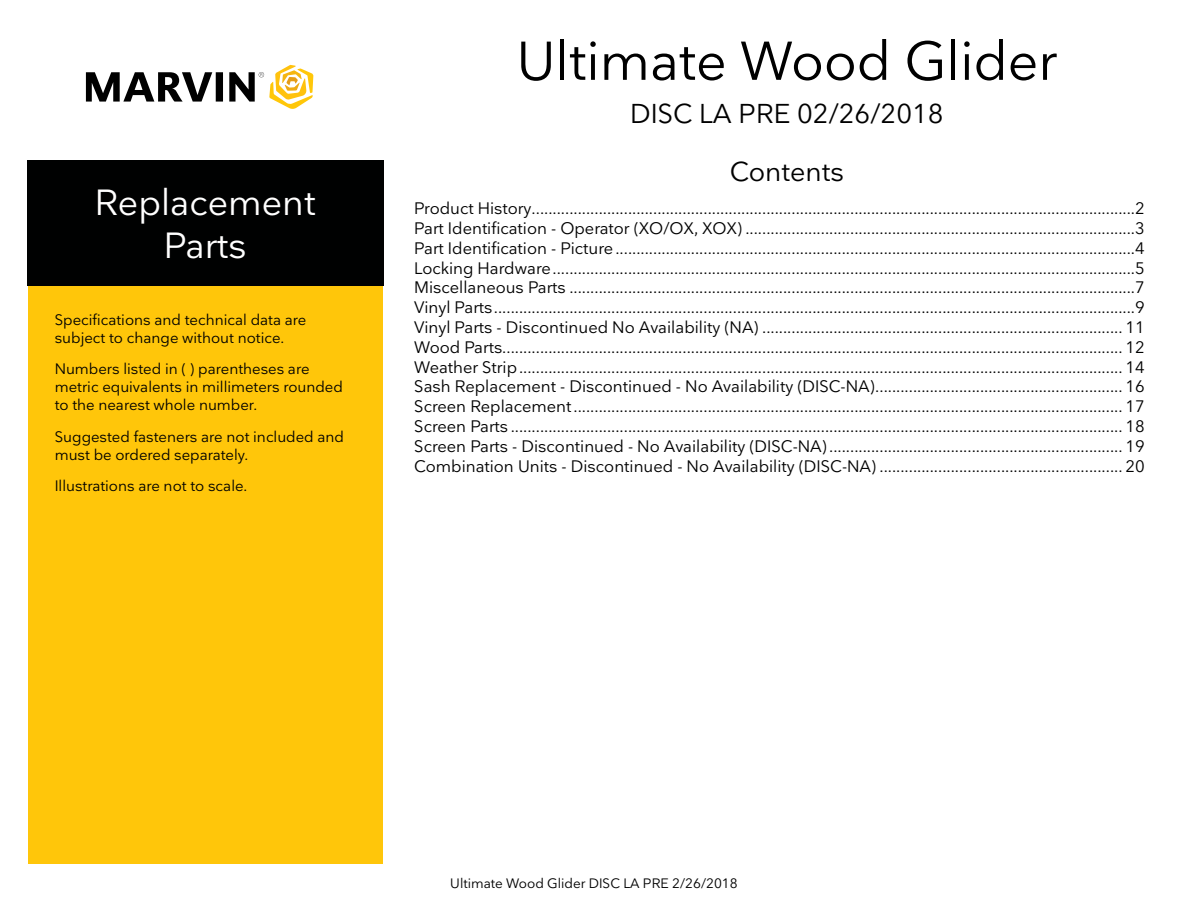
<style>
.page{position:relative;width:1188px;height:918px;background:#fff}
.page>*{position:absolute;margin:0;border:0;box-sizing:border-box;transform-origin:0 0}
.t1{font:54px "Nationale";color:#000}
.t2{font:36px/43.2px "Nationale";color:#fff;text-align:center}
.t3{font:27px "Nationale";color:#000}
.t4{font:27px "Nationale";color:#000101}
.t5{font:16.5px/19.8px "Nationale";color:#000101;text-align:justify}
.t6{font:15px/18px "Nationale";color:#000101}
.t7{font:13.5px "Nationale";color:#000101}
</style>
<div class="page">
<div style="left:27px;top:160px;width:356px;height:126px;background:#000101"></div>
<svg style="left:86px;top:65px;width:227px;height:44px"></svg>
<div style="left:28px;top:286px;width:355px;height:578px;background:#ffc60a"></div>
<h2 class="t2" style="left:95px;top:180px;width:222px">Replacement<br>Parts</h2>
<p class="t6" style="left:55px;top:310px;width:253px">Specifications and technical data are subject to change without notice.</p>
<p class="t6" style="left:55px;top:360px;width:290px">Numbers listed in ( ) parentheses are metric equivalents in millimeters rounded to the nearest whole number.</p>
<p class="t6" style="left:55px;top:427px;width:291px">Suggested fasteners are not included and must be ordered separately.</p>
<p class="t6" style="left:55px;top:477px;width:194px">Illustrations are not to scale.</p>
<h1 class="t1" style="left:517px;top:27px;width:542px">Ultimate Wood Glider</h1>
<h3 class="t3" style="left:630px;top:96px;width:315px">DISC LA PRE 02/26/2018</h3>
<h3 class="t4" style="left:730px;top:154px;width:116px">Contents</h3>
<p class="t5" style="left:414px;top:198px;width:732px">Product History................................................................................................................................................2<br>Part Identification - Operator (XO/OX, XOX) .............................................................................................3<br>Part Identification - Picture............................................................................................................................4<br>Locking Hardware...........................................................................................................................................5<br>Miscellaneous Parts .......................................................................................................................................7<br>Vinyl Parts.........................................................................................................................................................9<br>Vinyl Parts - Discontinued No Availability (NA) ...................................................................................... 11<br>Wood Parts.................................................................................................................................................... 12<br>Weather Strip................................................................................................................................................ 14<br>Sash Replacement - Discontinued - No Availability (DISC-NA)........................................................... 16<br>Screen Replacement................................................................................................................................... 17<br>Screen Parts .................................................................................................................................................. 18<br>Screen Parts - Discontinued - No Availability (DISC-NA)...................................................................... 19<br>Combination Units - Discontinued - No Availability (DISC-NA) .......................................................... 20</p>
<p class="t7" style="left:450px;top:874px;width:289px">Ultimate Wood Glider DISC LA PRE 2/26/2018</p>
</div>
